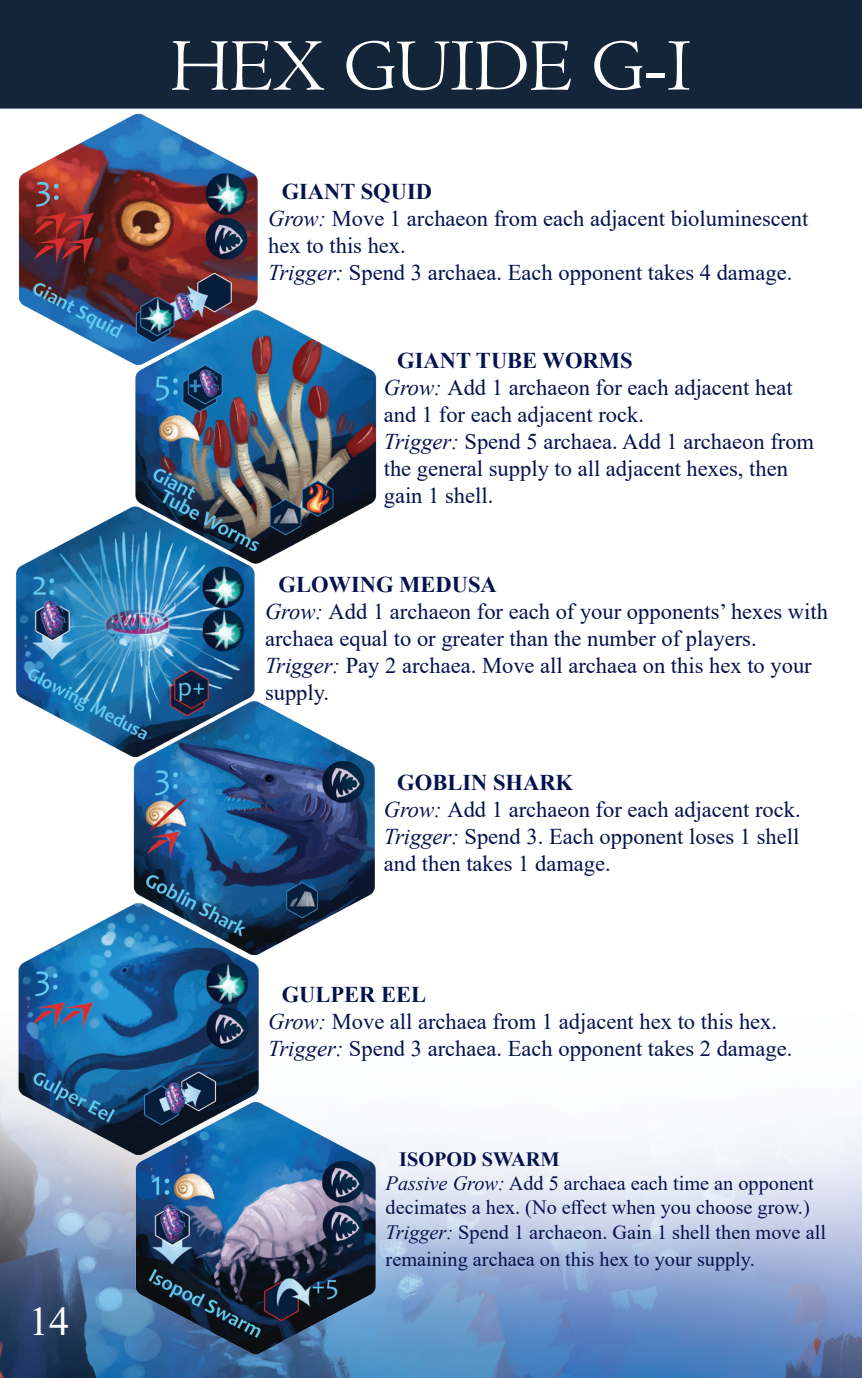
<style>
.page{position:relative;width:862px;height:1378px;background:#fff}
.page>*{position:absolute;margin:0;border:0;box-sizing:border-box;transform-origin:0 0}
.t1{font:76.5px "Centaur";color:#fff}
.t2{font:45px "Berlin Sans FB";color:#fff}
.t3{font:22.5px/27px "Times New Roman";color:#05124e}
.t4{font:700 22.5px "Times New Roman";color:#05124e}
.t5{font:20.25px/24.3px "Times New Roman";color:#05124e}
.t6{font:700 20.25px "Times New Roman";color:#05124e}
.s1{font-style:italic}
</style>
<div class="page">
<img style="left:0;top:0;width:861px;height:1378px">
<img style="left:132px;top:701px;width:243px;height:253px">
<img style="left:17px;top:113px;width:243px;height:253px">
<img style="left:134px;top:310px;width:243px;height:253px">
<img style="left:14px;top:504px;width:243px;height:253px">
<img style="left:17px;top:902px;width:243px;height:253px">
<img style="left:134px;top:1101px;width:243px;height:253px">
<h2 class="t2" style="left:29px;top:1309px;width:50px">14<sup>14</sup></h2>
<p class="t1" style="left:171px;top:20px;width:521px">HEX GUIDE G-I</p>
<p class="t4" style="left:281px;top:175px;width:152px">GIANT SQUID</p>
<p class="t3" style="left:268px;top:204px;width:541px"><span class="s1">Grow:</span> Move 1 archaeon from each adjacent bioluminescent hex to this hex.</p>
<p class="t3" style="left:268px;top:258px;width:525px"><span class="s1">Trigger:</span> Spend 3 archaea. Each opponent takes 4 damage.</p>
<p class="t4" style="left:397px;top:344px;width:237px">GIANT TUBE WORMS</p>
<p class="t3" style="left:383px;top:373px;width:410px"><span class="s1">Grow:</span> Add 1 archaeon for each adjacent heat and 1 for each adjacent rock.</p>
<p class="t3" style="left:383px;top:427px;width:431px"><span class="s1">Trigger:</span> Spend 5 archaea. Add 1 archaeon from the general supply to all adjacent hexes, then gain 1 shell.</p>
<p class="t4" style="left:278px;top:569px;width:220px">GLOWING MEDUSA</p>
<p class="t3" style="left:265px;top:598px;width:564px"><span class="s1">Grow:</span> Add 1 archaeon for each of your opponents’ hexes with archaea equal to or greater than the number of players.</p>
<p class="t3" style="left:265px;top:652px;width:548px"><span class="s1">Trigger:</span> Pay 2 archaea. Move all archaea on this hex to your supply.</p>
<p class="t4" style="left:397px;top:766px;width:177px">GOBLIN SHARK</p>
<p class="t3" style="left:383px;top:795px;width:418px"><span class="s1">Grow:</span> Add 1 archaeon for each adjacent rock.</p>
<p class="t3" style="left:383px;top:822px;width:416px"><span class="s1">Trigger:</span> Spend 3. Each opponent loses 1 shell and then takes 1 damage.</p>
<p class="t4" style="left:281px;top:978px;width:146px">GULPER EEL</p>
<p class="t3" style="left:268px;top:1007px;width:510px"><span class="s1">Grow:</span> Move all archaea from 1 adjacent hex to this hex.</p>
<p class="t3" style="left:268px;top:1034px;width:525px"><span class="s1">Trigger:</span> Spend 3 archaea. Each opponent takes 2 damage.</p>
<p class="t6" style="left:399px;top:1144px;width:162px">ISOPOD SWARM</p>
<p class="t5" style="left:385px;top:1170px;width:429px"><span class="s1">Passive Grow:</span> Add 5 archaea each time an opponent decimates a hex. (No effect when you choose grow.)</p>
<p class="t5" style="left:385px;top:1217px;width:441px;line-height:27px"><span class="s1">Trigger:</span> Spend 1 archaeon. Gain 1 shell then move all remaining archaea on this hex to your supply.</p>
</div>
